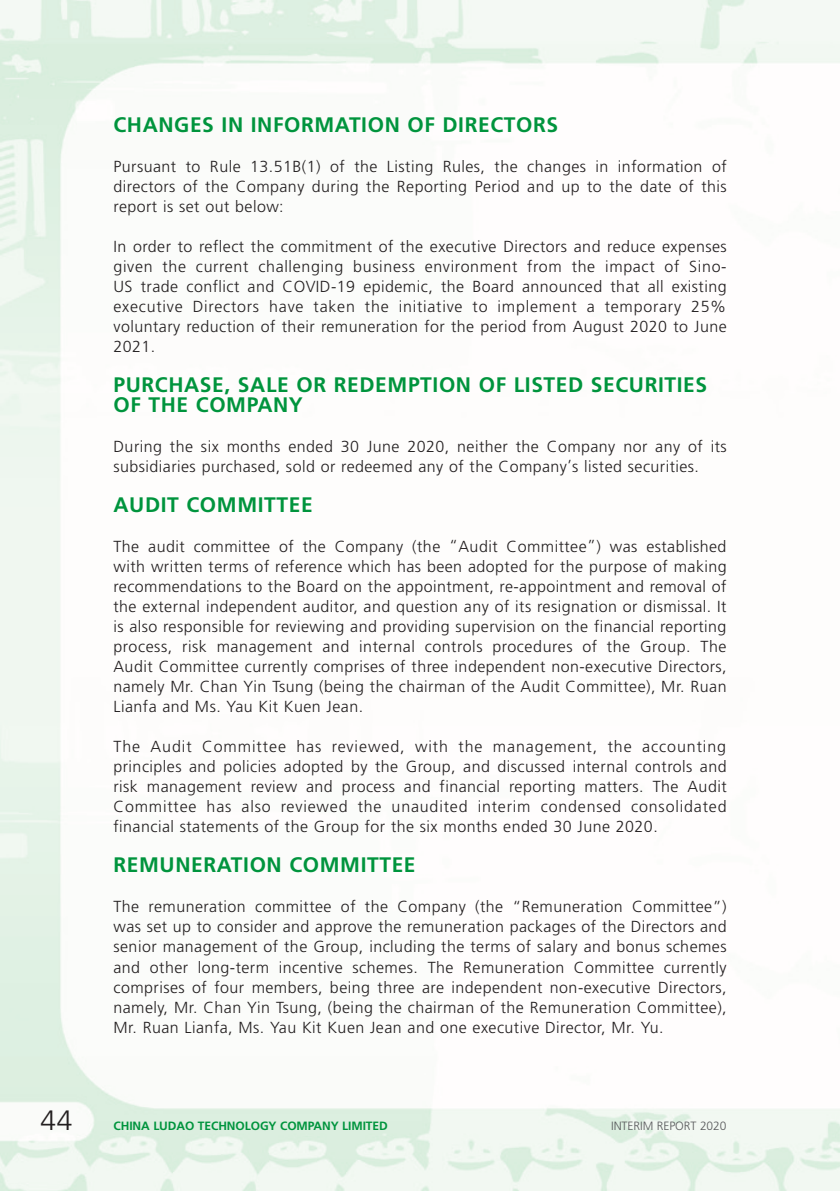
<style>
.page{position:relative;width:840px;height:1191px;background:#fff}
.page>*{position:absolute;margin:0;border:0;box-sizing:border-box;transform-origin:0 0}
.t1{font:300 28px "Frutiger LT Std";color:#231f20}
.Heading_1{font:700 21px/20px "Frutiger LT Std";letter-spacing:.03em;color:#00943d}
.Body_Text{font:300 16px/20px "Frutiger LT Std";letter-spacing:.03em;color:#231f20;text-align:justify}
.t2{font:700 12px "Frutiger LT Std";letter-spacing:-.005em;color:#00943d}
.t3{font:300 12px "Frutiger LT Std";letter-spacing:-.005em;color:#57585a}
</style>
<div class="page">
<img style="left:0;top:0;width:839px;height:1191px">
<p class="Heading_1" style="left:113px;top:115px;width:446px">CHANGES IN INFORMATION OF DIRECTORS</p>
<p class="Body_Text" style="left:113px;top:157px;width:614px">Pursuant to Rule 13.51B(1) of the Listing Rules, the changes in information of directors of the Company during the Reporting Period and up to the date of this report is set out below:</p>
<p class="Body_Text" style="left:113px;top:237px;width:614px">In order to reflect the commitment of the executive Directors and reduce expenses given the current challenging business environment from the impact of Sino-US trade conflict and COVID-19 epidemic, the Board announced that all existing executive Directors have taken the initiative to implement a temporary 25% voluntary reduction of their remuneration for the period from August 2020 to June 2021.</p>
<p class="Heading_1" style="left:113px;top:375px;width:595px">PURCHASE, SALE OR REDEMPTION OF LISTED SECURITIES<br>OF THE COMPANY</p>
<p class="Body_Text" style="left:113px;top:437px;width:614px">During the six months ended 30 June 2020, neither the Company nor any of its subsidiaries purchased, sold or redeemed any of the Company’s listed securities.</p>
<p class="Heading_1" style="left:113px;top:495px;width:201px">AUDIT COMMITTEE</p>
<p class="Body_Text" style="left:113px;top:537px;width:614px">The audit committee of the Company (the “Audit Committee”) was established with written terms of reference which has been adopted for the purpose of making recommendations to the Board on the appointment, re-appointment and removal of the external independent auditor, and question any of its resignation or dismissal. It is also responsible for reviewing and providing supervision on the financial reporting process, risk management and internal controls procedures of the Group. The Audit Committee currently comprises of three independent non-executive Directors, namely Mr. Chan Yin Tsung (being the chairman of the Audit Committee), Mr. Ruan Lianfa and Ms. Yau Kit Kuen Jean.</p>
<p class="Body_Text" style="left:113px;top:737px;width:614px">The Audit Committee has reviewed, with the management, the accounting principles and policies adopted by the Group, and discussed internal controls and risk management review and process and financial reporting matters. The Audit Committee has also reviewed the unaudited interim condensed consolidated financial statements of the Group for the six months ended 30 June 2020.</p>
<p class="Heading_1" style="left:113px;top:855px;width:303px">REMUNERATION COMMITTEE</p>
<p class="Body_Text" style="left:113px;top:897px;width:614px">The remuneration committee of the Company (the “Remuneration Committee”) was set up to consider and approve the remuneration packages of the Directors and senior management of the Group, including the terms of salary and bonus schemes and other long-term incentive schemes. The Remuneration Committee currently comprises of four members, being three are independent non-executive Directors, namely, Mr. Chan Yin Tsung, (being the chairman of the Remuneration Committee), Mr. Ruan Lianfa, Ms. Yau Kit Kuen Jean and one executive Director, Mr. Yu.</p>
<h1 class="t1" style="left:41px;top:1104px;width:33px">44</h1>
<p class="t2" style="left:113px;top:1118px;width:276px">CHINA LUDAO TECHNOLOGY COMPANY LIMITED</p>
<p class="t3" style="left:610px;top:1119px;width:117px">INTERIM REPORT 2020</p>
</div>
